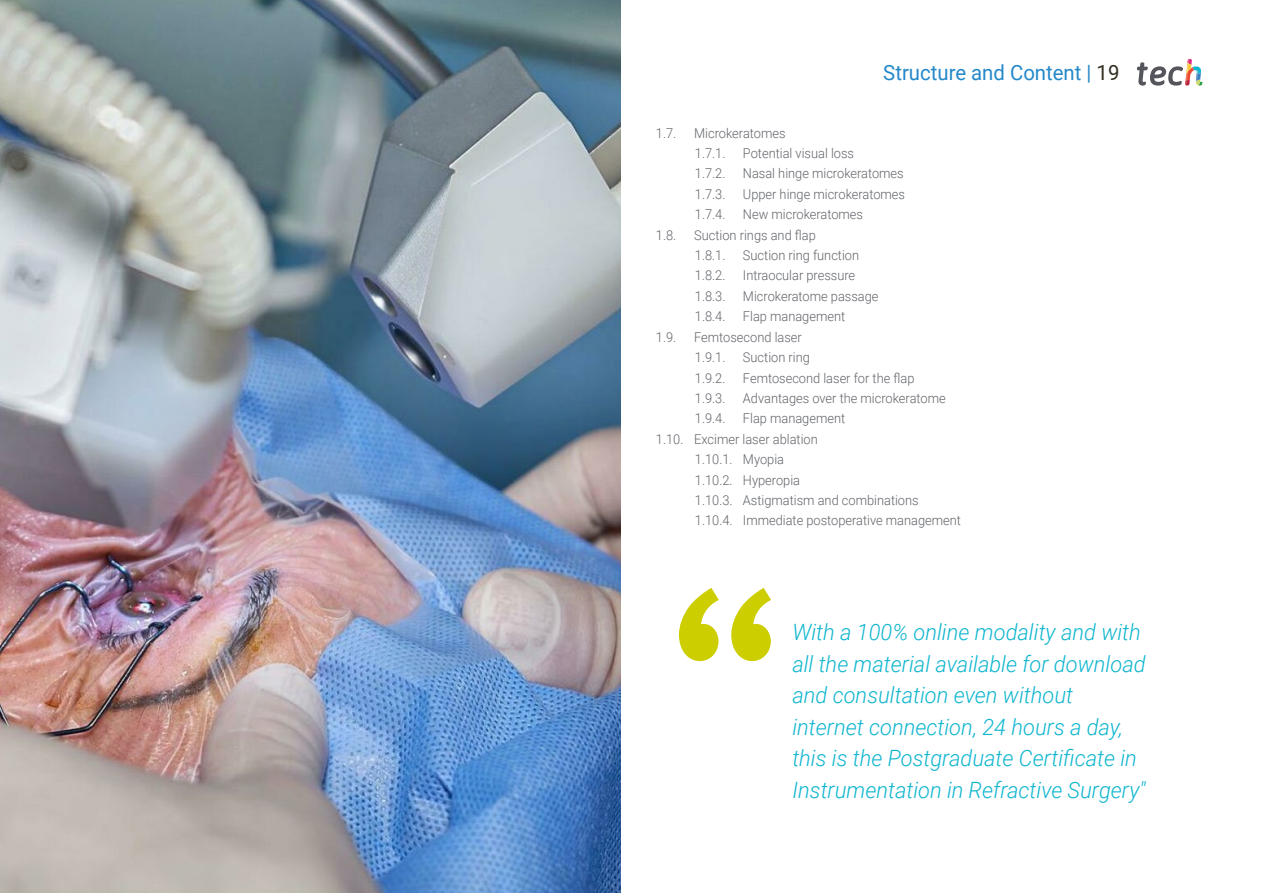
<style>
.page{position:relative;width:1263px;height:893px;background:#fff}
.page>*{position:absolute;margin:0;border:0;box-sizing:border-box;transform-origin:0 0}
.t1{font:italic 300 22.5px/31.5px "Roboto";color:#0fb6cf}
.t2{font:21px "Roboto";color:#2488c9}
.t3{font:300 13.5px/20.4px "Roboto";color:#61646a;scale:.95 1}
.s1{color:#312e20}
</style>
<div class="page">
<svg style="left:1137px;top:59px;width:65px;height:27px"></svg>
<img style="left:0;top:0;width:621px;height:893px">
<svg style="left:679px;top:588px;width:92px;height:73px"></svg>
<p class="t3" style="left:656px;top:122px;width:23px">1.7.</p>
<p class="t3" style="left:694px;top:122px;width:98px">Microkeratomes<br>1.7.1.</p>
<p class="t3" style="left:743px;top:143px;width:118px">Potential visual loss</p>
<h2 class="t2" style="left:883px;top:57px;width:238px">Structure and Content | <span class="s1">19</span></h2>
<p class="t3" style="left:695px;top:163px;width:34px">1.7.2.</p>
<p class="t3" style="left:743px;top:163px;width:171px">Nasal hinge microkeratomes</p>
<p class="t3" style="left:695px;top:183px;width:34px">1.7.3.</p>
<p class="t3" style="left:743px;top:183px;width:172px">Upper hinge microkeratomes</p>
<p class="t3" style="left:695px;top:204px;width:34px">1.7.4.</p>
<p class="t3" style="left:743px;top:204px;width:128px">New microkeratomes</p>
<p class="t3" style="left:656px;top:224px;width:23px">1.8.</p>
<p class="t3" style="left:694px;top:224px;width:130px">Suction rings and flap<br>1.8.1.</p>
<p class="t3" style="left:743px;top:245px;width:124px">Suction ring function</p>
<p class="t3" style="left:695px;top:265px;width:34px">1.8.2.</p>
<p class="t3" style="left:743px;top:265px;width:120px">Intraocular pressure</p>
<p class="t3" style="left:695px;top:285px;width:34px">1.8.3.</p>
<p class="t3" style="left:743px;top:285px;width:144px">Microkeratome passage</p>
<p class="t3" style="left:695px;top:306px;width:34px">1.8.4.</p>
<p class="t3" style="left:743px;top:306px;width:109px">Flap management</p>
<p class="t3" style="left:656px;top:326px;width:23px">1.9.</p>
<p class="t3" style="left:694px;top:326px;width:115px">Femtosecond laser<br>1.9.1.</p>
<p class="t3" style="left:743px;top:347px;width:72px">Suction ring</p>
<p class="t3" style="left:695px;top:367px;width:34px">1.9.2.</p>
<p class="t3" style="left:743px;top:367px;width:182px">Femtosecond laser for the flap</p>
<p class="t3" style="left:695px;top:387px;width:34px">1.9.3.</p>
<p class="t3" style="left:743px;top:387px;width:215px">Advantages over the microkeratome</p>
<p class="t3" style="left:695px;top:408px;width:34px">1.9.4.</p>
<p class="t3" style="left:743px;top:408px;width:109px">Flap management</p>
<p class="t3" style="left:656px;top:428px;width:172px">1.10. Excimer laser ablation</p>
<p class="t3" style="left:695px;top:449px;width:95px">1.10.1. Myopia</p>
<p class="t3" style="left:695px;top:469px;width:112px">1.10.2. Hyperopia</p>
<p class="t3" style="left:695px;top:489px;width:237px">1.10.3. Astigmatism and combinations</p>
<p class="t3" style="left:695px;top:510px;width:282px">1.10.4. Immediate postoperative management</p>
<h1 class="t1" style="left:792px;top:616px;width:355px">With a 100% online modality and with all the material available for download and consultation even without internet connection, 24 hours a day, this is the Postgraduate Certificate in Instrumentation in Refractive Surgery"</h1>
</div>
